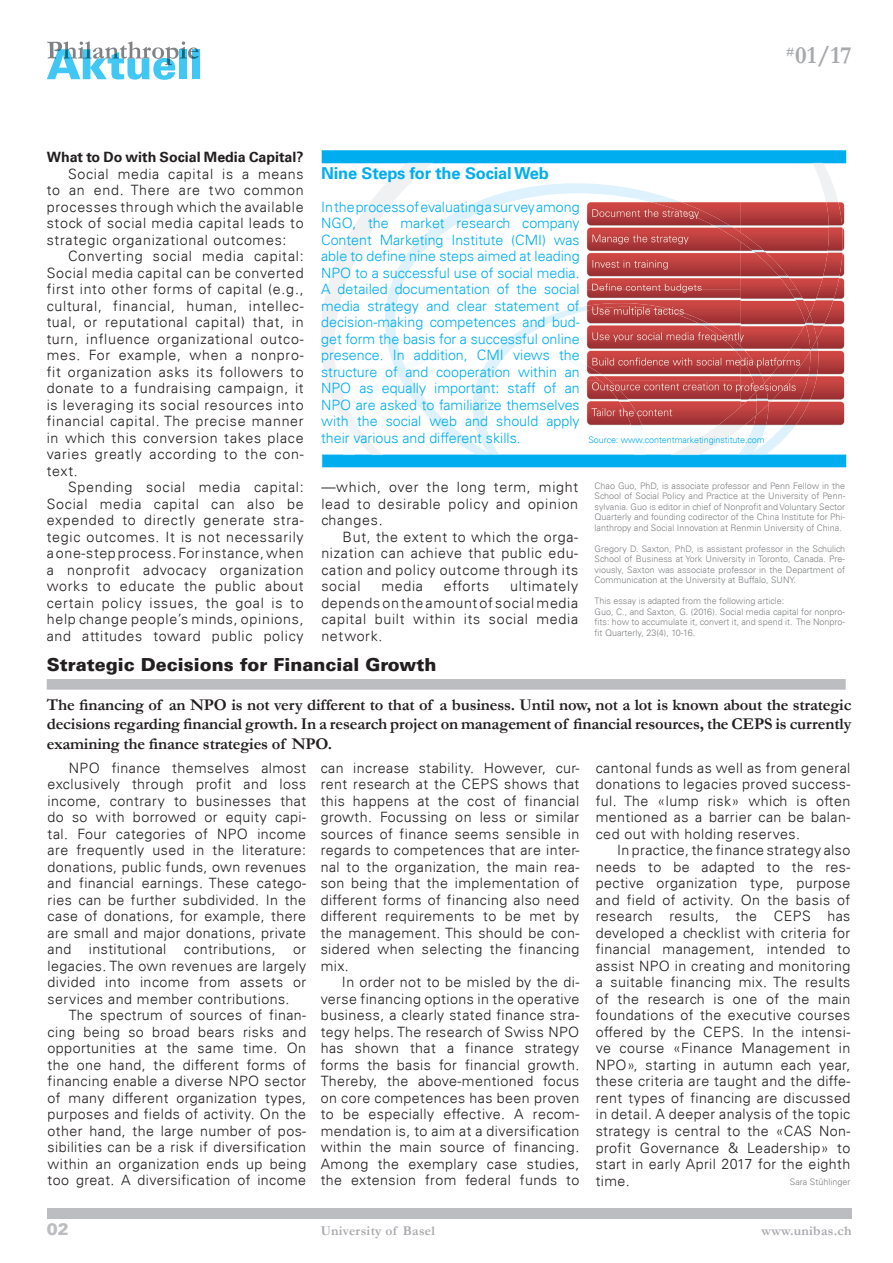
<style>
.page{position:relative;width:893px;height:1263px;background:#fff}
.page>*{position:absolute;margin:0;border:0;box-sizing:border-box;transform-origin:0 0}
.t1{font:700 24.9px "Garamond";color:#a8a9ad}
.t2{font:900 18px "Univers LT";color:#231f20}
.t3{font:700 16.5px/19.5px "Garamond";letter-spacing:-.01em;color:#231f20;text-align:justify}
.t4{font:700 16.5px "Univers 65";letter-spacing:-.01em;color:#00aeef}
.t5{font:900 16.5px "Univers LT";color:#bcbdc0}
.t6{font:300 14.25px/16.5px "Univers 45";letter-spacing:.03em;color:#231f20;text-align:justify}
.t7{font:300 14.25px/16.5px "Univers 45";color:#00aeef;text-align:justify}
.t8{font:700 14.25px "Univers 65";color:#231f20}
.t9{font:300 14.25px "Univers 45";letter-spacing:.05em;color:#231f20}
.t10{font:700 13.5px "Garamond";letter-spacing:.02em;color:#a8a9ad}
.t11{font:300 9px/10.5px "Univers 45";color:#808285;text-align:justify}
.t12{font:300 9px "Univers 45";letter-spacing:-.01em;color:#00aeef}
</style>
<div class="page">
<div style="left:47px;top:1208px;width:804px;height:10px;background:#bcbdc0"></div>
<div style="left:192px;top:49px;width:8px;height:30px;background:#40c7f4"></div>
<svg style="left:47px;top:41px;width:152px;height:39px"></svg>
<div style="left:47px;top:679px;width:799px;height:11px;background:#bcbdc0"></div>
<svg style="left:321px;top:163px;width:516px;height:292px"></svg>
<svg style="left:373px;top:183px;width:422px;height:123px"></svg>
<svg style="left:322px;top:306px;width:524px;height:161px"></svg>
<svg style="left:322px;top:150px;width:524px;height:14px;background:#11b3f0"></svg>
<img style="left:584px;top:198px;width:260px;height:228px">
<img style="left:801px;top:198px;width:42px;height:168px">
<img style="left:764px;top:332px;width:19px;height:72px">
<img style="left:717px;top:392px;width:12px;height:34px">
<img style="left:584px;top:364px;width:58px;height:62px">
<img style="left:584px;top:303px;width:154px;height:41px">
<img style="left:729px;top:344px;width:39px;height:82px">
<img style="left:756px;top:383px;width:12px;height:33px">
<img style="left:633px;top:198px;width:123px;height:46px">
<img style="left:743px;top:244px;width:54px;height:46px">
<img style="left:783px;top:289px;width:39px;height:137px">
<img style="left:805px;top:314px;width:12px;height:37px">
<h1 class="t1" style="left:786px;top:38px;width:67px"><sup>#</sup>01/17</h1>
<p class="t8" style="left:47px;top:149px;width:258px">What to Do with Social Media Capital?</p>
<p class="t6" style="left:47px;top:165px;width:258px;text-indent:21px">Social media capital is a means to an end. There are two common processes through which the available stock of social media capital leads to strategic organizational outcomes:</p>
<p class="t6" style="left:47px;top:248px;width:258px;text-indent:21px">Converting social media capital:<br>Social media capital can be converted first into other forms of capital (e.g., cultural, financial, human, intellec&shy;tual, or reputational capital) that, in turn, influence organizational outco&shy;mes. For example, when a nonpro&shy;fit organization asks its followers to donate to a fundraising campaign, it is leveraging its social resources into financial capital. The precise manner in which this conversion takes place varies greatly according to the con&shy;text.</p>
<p class="t6" style="left:47px;top:479px;width:259px;text-indent:21px">Spending social media capital:<br>Social media capital can also be expended to directly generate stra&shy;tegic outcomes. It is not necessarily a one-step process. For instance, when a nonprofit advocacy organization works to educate the public about certain policy issues, the goal is to help change people’s minds, opinions, and attitudes toward public policy</p>
<p class="t2" style="left:47px;top:653px;width:391px">Strategic Decisions for Financial Growth</p>
<p class="t3" style="left:47px;top:695px;width:806px">The financing of an NPO is not very different to that of a business. Until now, not a lot is known about the strategic decisions regarding financial growth. In a research project on management of financial resources, the CEPS is currently examining the finance strategies of NPO.</p>
<p class="t4" style="left:321px;top:163px;width:229px">Nine Steps for the Social Web</p>
<p class="t7" style="left:321px;top:198px;width:260px">In the process of evaluating a survey among NGO, the market research company Content Marketing Institute (CMI) was able to define nine steps aimed at leading NPO to a successful use of social media.<br>A detailed documentation of the social media strategy and clear statement of decision-making competences and bud&shy;get form the basis for a successful online presence. In addition, CMI views the structure of and cooperation within an NPO as equally important: staff of an NPO are asked to familiarize themselves with the social web and should apply their various and different skills.</p>
<p class="t12" style="left:588px;top:434px;width:178px">Source: www.contentmarketinginstitute.com</p>
<p class="t6" style="left:321px;top:479px;width:258px">—which, over the long term, might lead to desirable policy and opinion changes.</p>
<p class="t6" style="left:321px;top:528px;width:258px;text-indent:21px">But, the extent to which the orga&shy;nization can achieve that public edu&shy;cation and policy outcome through its social</p>
<p class="t11" style="left:595px;top:480px;width:252px">Chao Guo, PhD, is associate professor and Penn Fellow in the School of Social Policy and Practice at the University of Penn&shy;sylvania. Guo is editor in chief of Nonprofit and Voluntary Sector Quarterly and founding codirector of the China Institute for Phi&shy;lanthropy and Social Innovation at Renmin University of China.</p>
<p class="t11" style="left:595px;top:543px;width:252px">Gregory D. Saxton, PhD, is assistant professor in the Schulich School of Business at York University in Toronto, Canada. Pre&shy;viously, Saxton was associate professor in the Department of Communication at the University at Buffalo, SUNY.</p>
<p class="t11" style="left:595px;top:596px;width:252px;text-align:left">This essay is adapted from the following article:<br>Guo, C., and Saxton, G. (2016). Social media capital for nonpro&shy;fits: how to accumulate it, convert it, and spend it. The Nonpro&shy;fit Quarterly, 23(4), 10-16.</p>
<p class="t6" style="left:381px;top:578px;width:43px">media</p>
<p class="t9" style="left:444px;top:578px;width:47px">efforts</p>
<p class="t6" style="left:321px;top:578px;width:258px;text-indent:189px">ultimately depends on the amount of social media capital built within its social media network.</p>
<p class="t6" style="left:48px;top:759px;width:260px;text-indent:21px">NPO finance themselves almost exclusively through profit and loss income, contrary to businesses that do so with borrowed or equity capi&shy;tal. Four categories of NPO income are frequently used in the literature: donations, public funds, own revenues and financial earnings. These catego&shy;ries can be further subdivided. In the case of donations, for example, there are small and major donations, private and institutional contributions, or legacies. The own revenues are largely divided into income from assets or services and member contributions.</p>
<p class="t6" style="left:48px;top:1007px;width:260px;text-indent:21px">The spectrum of sources of finan&shy;cing being so broad bears risks and opportunities at the same time. On the one hand, the different forms of financing enable a diverse NPO sector of many different organization types, purposes and fields of activity. On the other hand, the large number of pos&shy;sibilities can be a risk if diversification within an organization ends up being too great. A diversification of income</p>
<p class="t6" style="left:321px;top:759px;width:260px">can increase stability. However, cur&shy;rent research at the CEPS shows that this happens at the cost of financial growth. Focussing on less or similar sources of finance seems sensible in regards to competences that are inter&shy;nal to the organization, the main rea&shy;son being that the implementation of different forms of financing also need different requirements to be met by the management. This should be con&shy;sidered when selecting the financing mix.</p>
<p class="t6" style="left:321px;top:974px;width:260px;text-indent:21px">In order not to be misled by the di&shy;verse financing options in the operative business, a clearly stated finance stra&shy;tegy helps. The research of Swiss NPO has shown that a finance strategy forms the basis for financial growth.<br>Thereby, the above-mentioned focus on core competences has been proven to be especially effective. A recom&shy;mendation is, to aim at a diversification within the main source of financing.<br>Among the exemplary case studies, the extension from federal funds to</p>
<p class="t6" style="left:596px;top:760px;width:256px">cantonal funds as well as from general donations to legacies proved success&shy;ful. The «lump risk» which is often mentioned as a barrier can be balan&shy;ced out with holding reserves.</p>
<p class="t6" style="left:596px;top:842px;width:256px;text-indent:21px">In practice, the finance strategy also needs to be adapted to the res&shy;pective organization type, purpose and field of activity. On the basis of research results, the CEPS has developed a checklist with criteria for financial management, intended to assist NPO in creating and monitoring a suitable financing mix. The results of the research is one of the main foundations of the executive courses offered by the CEPS. In the intensi&shy;ve course «Finance Management in NPO», starting in autumn each year, these criteria are taught and the diffe&shy;rent types of financing are discussed in detail. A deeper analysis of the topic strategy is central to the «CAS Non&shy;profit Governance &amp; Leadership» to start in early April 2017 for the eighth time.</p>
<p class="t11" style="left:790px;top:1177px;width:62px">Sara Stühlinger</p>
<p class="t5" style="left:47px;top:1219px;width:24px">02</p>
<p class="t10" style="left:762px;top:1221px;width:91px">www.unibas.ch</p>
<p class="t10" style="left:321px;top:1221px;width:116px">University of Basel</p>
</div>
